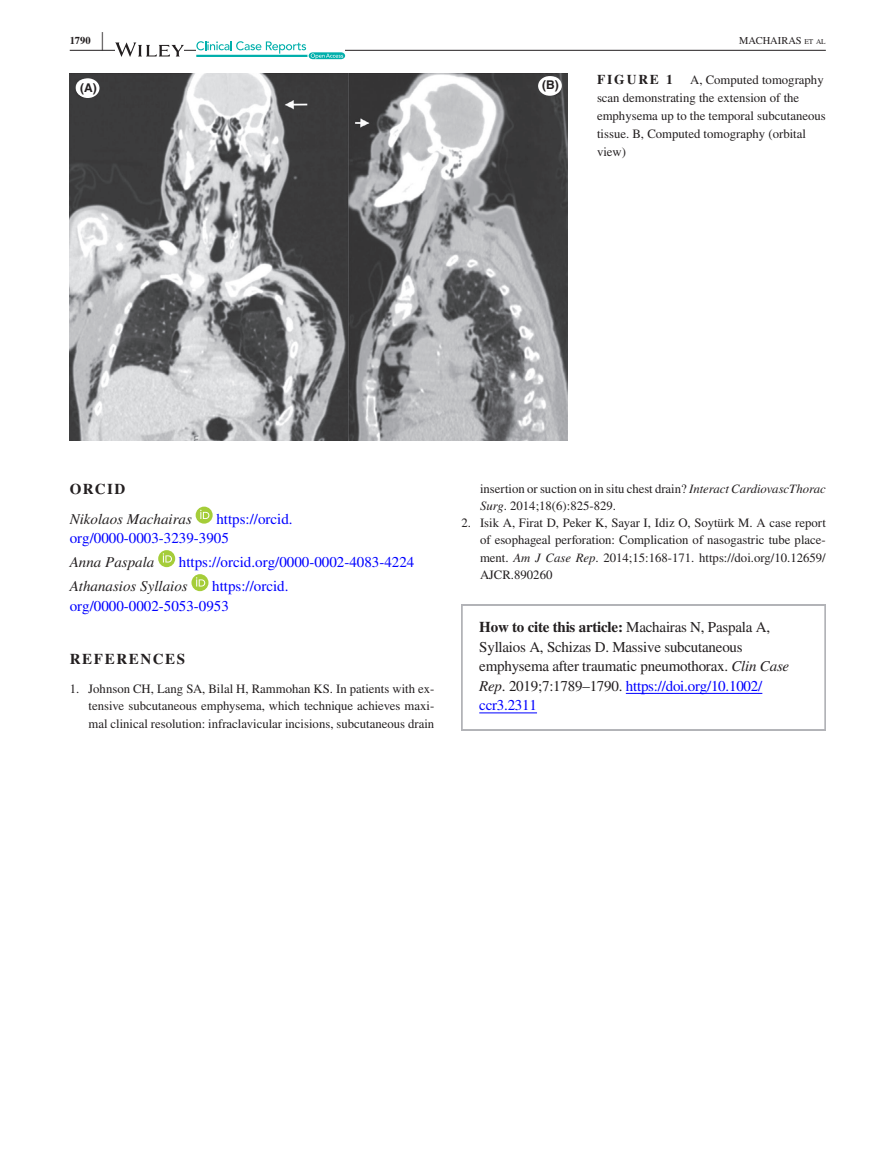
<style>
.page{position:relative;width:893px;height:1174px;background:#fff}
.page>*{position:absolute;margin:0;border:0;box-sizing:border-box;transform-origin:0 0}
.t1{font:700 25.95px "STIX";color:#231f20;scale:.36 1}
.t2{font:15px/19.5px "STIX";letter-spacing:-.015em;color:#231f20}
.t3{font:15px/19.5px "STIX";color:#00f}
.t4{font:italic 15px "STIX";color:#231f20}
.t5{font:700 15px "STIX";letter-spacing:.11em;color:#231f20}
.t6{font:700 13.5px "STIX";letter-spacing:.14em;color:#231f20}
.t7{font:12.75px/17.2px "STIX";color:#231f20;text-align:justify}
.t8{font:700 12px "Helvetica";color:#231f20}
.t9{font:10.5px "STIX";color:#231f20}
.t10{font:700 10.5px "STIX";color:#231f20}
.s1{font-size:7.35px}
.s2{font-style:italic}
.s3{font-weight:700}
.s4{color:#00f}
</style>
<div class="page">
<hr style="left:70px;top:50px;width:756px;height:1px;background:#231f20">
<svg style="left:115px;top:42px;width:69px;height:15px"></svg>
<svg style="left:196px;top:41px;width:149px;height:18px"></svg>
<svg style="left:196px;top:506px;width:17px;height:17px"></svg>
<svg style="left:200px;top:510px;width:9px;height:9px"></svg>
<svg style="left:158px;top:550px;width:17px;height:17px"></svg>
<svg style="left:163px;top:553px;width:9px;height:9px"></svg>
<svg style="left:191px;top:574px;width:17px;height:17px"></svg>
<svg style="left:196px;top:577px;width:9px;height:9px"></svg>
<svg style="left:461px;top:604px;width:365px;height:126px;background:#b5b6ba"></svg>
<div style="left:463px;top:606px;width:361px;height:123px;background:#fff"></div>
<hr style="left:626px;top:693px;width:136px;height:1px;background:#00f">
<hr style="left:479px;top:712px;width:58px;height:1px;background:#00f">
<img style="left:70px;top:73px;width:497px;height:368px">
<div style="left:76px;top:78px;width:23px;height:20px;background:#fff;border-radius:50%"></div>
<div style="left:538px;top:76px;width:24px;height:20px;background:#fff;border-radius:50%"></div>
<p class="t10" style="left:70px;top:34px;width:22px">1790</p>
<h1 class="t1" style="left:102px;top:26px;width:7px">|</h1>
<p class="t9" style="left:739px;top:33px;width:88px">MACHAIRAS <span class="s1">et al</span></p>
<p class="t8" style="left:80px;top:80px;width:18px">(A)</p>
<p class="t8" style="left:542px;top:78px;width:18px">(B)</p>
<p class="t6" style="left:597px;top:71px;width:77px">FIGURE 1</p>
<p class="t7" style="left:597px;top:71px;width:230px;line-height:18px;text-align:left;text-indent:93px">A, Computed tomography scan demonstrating the extension of the emphysema up to the temporal subcutaneous tissue. B, Computed tomography (orbital view)</p>
<p class="t5" style="left:70px;top:480px;width:57px">ORCID</p>
<p class="t4" style="left:70px;top:508px;width:124px">Nikolaos Machairas</p>
<p class="t3" style="left:70px;top:510px;width:224px;text-indent:147px">https://orcid. org/0000-0003-3239-3905</p>
<p class="t4" style="left:70px;top:552px;width:86px">Anna Paspala</p>
<p class="t3" style="left:179px;top:553px;width:237px">https://orcid.org/0000-0002-4083-4224</p>
<p class="t4" style="left:70px;top:576px;width:119px">Athanasios Syllaios</p>
<p class="t3" style="left:70px;top:577px;width:220px;text-indent:142px">https://orcid. org/0000-0002-5053-0953</p>
<p class="t5" style="left:70px;top:650px;width:117px">REFERENCES</p>
<p class="t7" style="left:88px;top:681px;width:347px;text-indent:-19px">1. Johnson CH, Lang SA, Bilal H, Rammohan KS. In patients with ex&shy;tensive subcutaneous emphysema, which technique achieves maxi&shy;mal clinical resolution: infraclavicular incisions, subcutaneous drain</p>
<p class="t7" style="left:480px;top:480px;width:347px">insertion or suction on in situ chest drain? <span class="s2">Interact CardiovascThorac<br>Surg</span>. 2014;18(6):825‐829.</p>
<p class="t7" style="left:480px;top:515px;width:347px;text-indent:-19px">2. Isik A, Firat D, Peker K, Sayar I, Idiz O, Soytürk M. A case report of esophageal perforation: Complication of nasogastric tube place&shy;ment. <span class="s2">Am J Case Rep</span>. 2014;15:168‐171. https://doi.org/10.12659/ AJCR.890260</p>
<p class="t2" style="left:479px;top:618px;width:312px"><span class="s3">How to cite this article:</span> Machairas N, Paspala A, Syllaios A, Schizas D. Massive subcutaneous emphysema after traumatic pneumothorax. <span class="s2">Clin Case Rep</span>. 2019;7:1789–1790. <span class="s4">https://doi.org/10.1002/ ccr3.2311</span></p>
</div>
